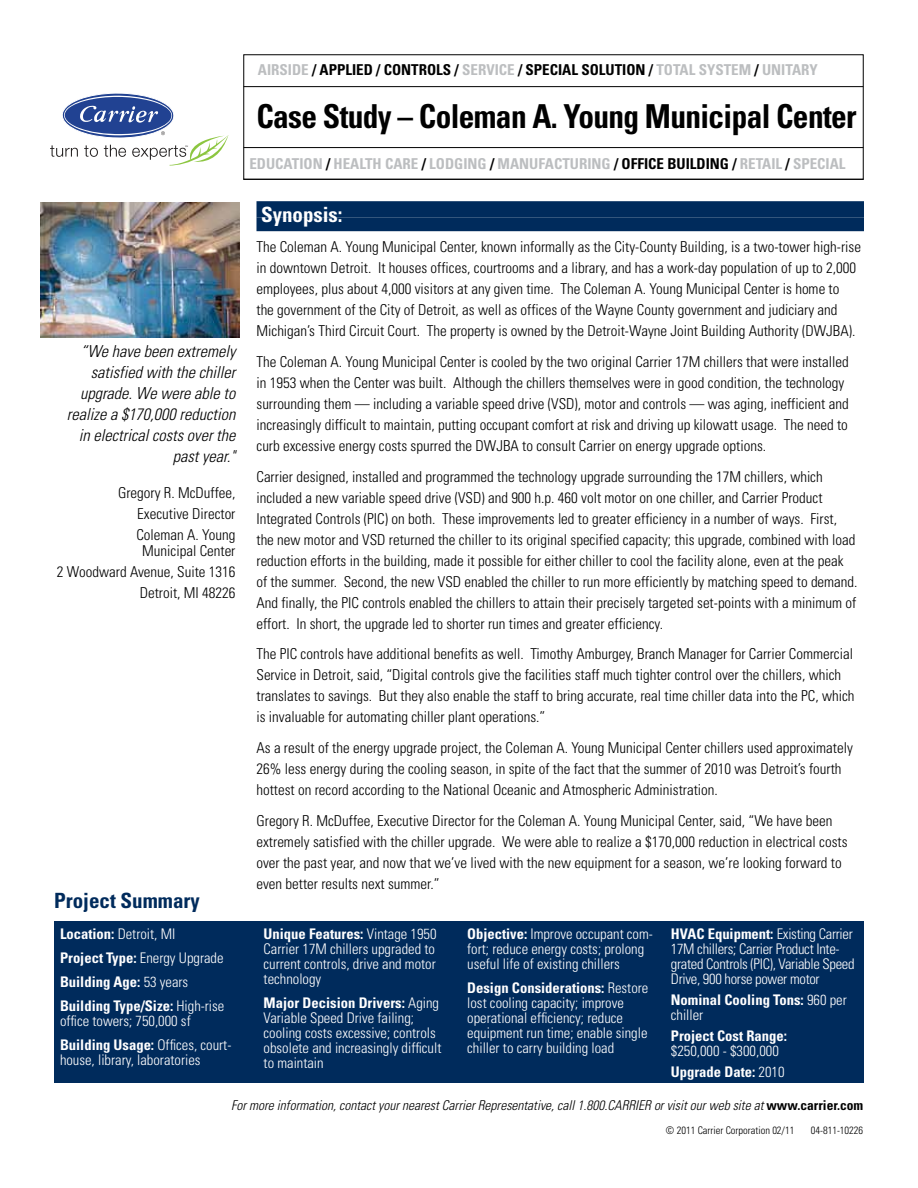
<style>
.page{position:relative;width:918px;height:1188px;background:#fff}
.page>*{position:absolute;margin:0;border:0;box-sizing:border-box;transform-origin:0 0}
.t1{font:700 condensed 33px "Univers LT Std";letter-spacing:-.02em;color:#000;scale:.95 1}
.t2{font:700 condensed 21px "Univers LT Std";color:#002b5c}
.t3{font:700 condensed 21px "Univers LT Std";color:#fff}
.t4{font:italic 300 condensed 16.5px/21px "Univers LT Std";color:#000;text-align:right}
.t5{font:300 condensed 15px/21px "Univers LT Std";color:#000}
.t6{font:700 condensed 15px "Univers LT Std";color:#bcbec0}
.t7{font:700 condensed 15px "Univers LT Std";color:#000}
.t8{font:300 condensed 14.7px/15px "Univers LT Std";color:#fff}
.t9{font:700 condensed 14.7px/24px "Univers LT Std";color:#fff}
.t10{font:300 condensed 14.7px/15px "Univers LT Std";letter-spacing:-.02em;color:#fff}
.t11{font:italic 300 condensed 13.5px "Univers LT Std";color:#000}
.t12{font:300 condensed 10.5px "Univers LT Std";color:#000}
.s1{color:#bcbec0}
.s2{color:#000}
.s3{font-weight:300}
.s4{font-weight:700}
.s5{font-weight:700;font-style:normal}
</style>
<div class="page">
<hr style="left:244px;top:86px;width:619px;height:1px;background:#000">
<hr style="left:243px;top:179px;width:621px;height:1px;background:#000">
<hr style="left:244px;top:147px;width:619px;height:1px;background:#000">
<div style="left:54px;top:921px;width:810px;height:162px;background:#002b5c"></div>
<svg style="left:50px;top:93px;width:178px;height:73px"></svg>
<div style="left:256px;top:201px;width:608px;height:17px;background:#002b5c"></div>
<div style="left:256px;top:218px;width:608px;height:13px;background:#002b5c"></div>
<img style="left:41px;top:202px;width:199px;height:136px">
<p class="t7" style="left:258px;top:61px;width:561px"><span class="s1">AIRSIDE</span> / APPLIED / CONTROLS / <span class="s1">SERVICE</span> / SPECIAL SOLUTION / <span class="s1">TOTAL SYSTEM</span> / <span class="s1">UNITARY</span></p>
<h1 class="t1" style="left:256px;top:96px;width:633px">Case Study – Coleman A. Young Municipal Center</h1>
<p class="t6" style="left:249px;top:154px;width:598px">EDUCATION <span class="s2">/</span> HEALTH CARE <span class="s2">/</span> LODGING <span class="s2">/</span> MANUFACTURING <span class="s2">/ OFFICE BUILDING /</span> RETAIL <span class="s2">/</span> SPECIAL</p>
<p class="t4" style="left:67px;top:341px;width:170px">“We have been extremely satisfied with the chiller upgrade. We were able to realize a $170,000 reduction in electrical costs over the past year."</p>
<p class="t5" style="left:136px;top:482px;width:101px;text-align:justify;text-indent:-18px">Gregory R. McDuffee, Executive Director Coleman A. Young</p>
<p class="t5" style="left:57px;top:541px;width:180px;text-align:right">Municipal Center<br>2 Woodward Avenue, Suite 1316<br>Detroit, MI 48226</p>
<h2 class="t2" style="left:54px;top:887px;width:147px">Project Summary</h2>
<p class="t9" style="left:60px;top:922px;width:166px">Location: <span class="s3">Detroit, MI<br></span>Project Type: <span class="s3">Energy Upgrade<br></span>Building Age: <span class="s3">53 years<br></span>Building Type/Size: <span class="s3">High-rise</span></p>
<p class="t8" style="left:60px;top:1009px;width:173px;line-height:24px">office towers; 750,000 sf<br><span class="s4">Building Usage:</span> Offices, court-</p>
<p class="t8" style="left:60px;top:1052px;width:142px">house, library, laboratories</p>
<h2 class="t3" style="left:261px;top:202px;width:83px">Synopsis:</h2>
<p class="t5" style="left:256px;top:236px;width:606px">The Coleman A. Young Municipal Center, known informally as the City-County Building, is a two-tower high-rise in downtown Detroit. It houses offices, courtrooms and a library, and has a work-day population of up to 2,000 employees, plus about 4,000 visitors at any given time. The Coleman A. Young Municipal Center is home to<br>the government of the City of Detroit, as well as offices of the Wayne County government and judiciary and Michigan’s Third Circuit Court. The property is owned by the Detroit-Wayne Joint Building Authority (DWJBA).</p>
<p class="t5" style="left:256px;top:351px;width:594px">The Coleman A. Young Municipal Center is cooled by the two original Carrier 17M chillers that were installed in 1953 when the Center was built. Although the chillers themselves were in good condition, the technology surrounding them — including a variable speed drive (VSD), motor and controls — was aging, inefficient and increasingly difficult to maintain, putting occupant comfort at risk and driving up kilowatt usage. The need to curb excessive energy costs spurred the DWJBA to consult Carrier on energy upgrade options.</p>
<p class="t5" style="left:256px;top:466px;width:603px">Carrier designed, installed and programmed the technology upgrade surrounding the 17M chillers, which included a new variable speed drive (VSD) and 900 h.p. 460 volt motor on one chiller, and Carrier Product Integrated Controls (PIC) on both. These improvements led to greater efficiency in a number of ways. First, the new motor and VSD returned the chiller to its original specified capacity; this upgrade, combined with load reduction efforts in the building, made it possible for either chiller to cool the facility alone, even at the peak of the summer. Second, the new VSD enabled the chiller to run more efficiently by matching speed to demand.<br>And finally, the PIC controls enabled the chillers to attain their precisely targeted set-points with a minimum of effort. In short, the upgrade led to shorter run times and greater efficiency.</p>
<p class="t5" style="left:256px;top:644px;width:600px">The PIC controls have additional benefits as well. Timothy Amburgey, Branch Manager for Carrier Commercial Service in Detroit, said, “Digital controls give the facilities staff much tighter control over the chillers, which translates to savings. But they also enable the staff to bring accurate, real time chiller data into the PC, which is invaluable for automating chiller plant operations.”</p>
<p class="t5" style="left:256px;top:737px;width:598px">As a result of the energy upgrade project, the Coleman A. Young Municipal Center chillers used approximately<br>26% less energy during the cooling season, in spite of the fact that the summer of 2010 was Detroit’s fourth hottest on record according to the National Oceanic and Atmospheric Administration.</p>
<p class="t5" style="left:256px;top:810px;width:593px">Gregory R. McDuffee, Executive Director for the Coleman A. Young Municipal Center, said, “We have been extremely satisfied with the chiller upgrade. We were able to realize a $170,000 reduction in electrical costs over the past year, and now that we’ve lived with the new equipment for a season, we’re looking forward to even better results next summer.”</p>
<p class="t8" style="left:264px;top:926px;width:174px;text-align:justify"><span class="s4">Unique Features:</span> Vintage 1950<br>Carrier 17M chillers upgraded to current controls, drive and motor technology</p>
<p class="t8" style="left:264px;top:995px;width:179px"><span class="s4">Major Decision Drivers:</span> Aging<br>Variable Speed Drive failing; cooling costs excessive; controls obsolete and increasingly difficult to maintain</p>
<p class="t8" style="left:467px;top:926px;width:187px"><span class="s4">Objective:</span> Improve occupant com&shy;fort; reduce energy costs; prolong useful life of existing chillers</p>
<p class="t8" style="left:467px;top:980px;width:183px"><span class="s4">Design Considerations:</span> Restore lost cooling capacity; improve operational efficiency; reduce equipment run time; enable single chiller to carry building load</p>
<p class="t10" style="left:671px;top:926px;width:185px"><span class="s4">HVAC Equipment:</span> Existing Carrier 17M chillers; Carrier Product Inte&shy;grated Controls (PIC), Variable Speed Drive, 900 horse power motor</p>
<p class="t9" style="left:671px;top:992px;width:178px;line-height:15px">Nominal Cooling Tons: <span class="s3">960 per chiller</span></p>
<p class="t9" style="left:671px;top:1024px;width:118px">Project Cost Range:</p>
<p class="t8" style="left:671px;top:1041px;width:115px;line-height:21px">$250,000 - $300,000<br><span class="s4">Upgrade Date:</span> 2010</p>
<p class="t11" style="left:231px;top:1097px;width:634px">For more information, contact your nearest Carrier Representative, call 1.800.CARRIER or visit our web site at <span class="s5">www.carrier.com</span></p>
<p class="t12" style="left:666px;top:1124px;width:130px">© 2011 Carrier Corporation 02/11</p>
<p class="t12" style="left:811px;top:1124px;width:54px">04-811-10226</p>
</div>
